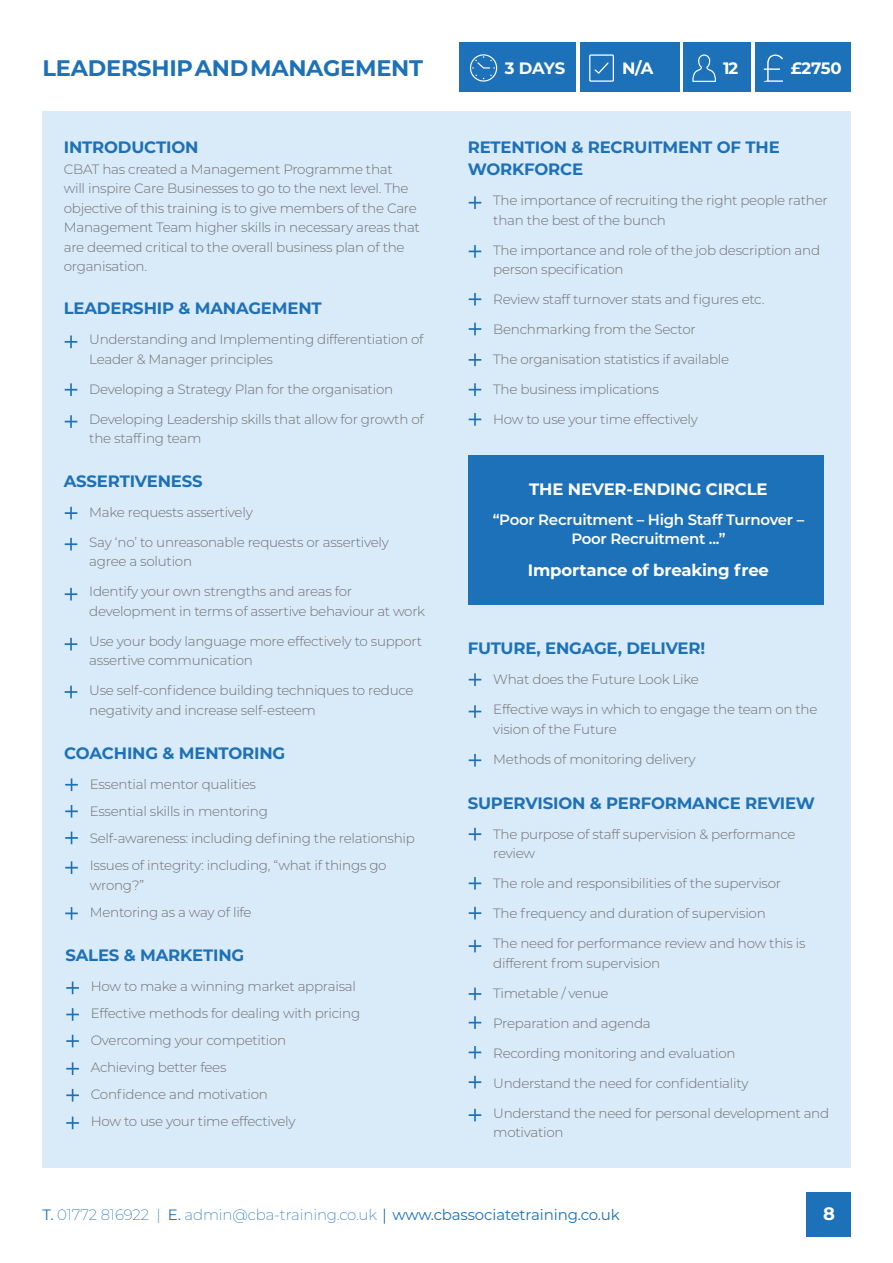
<style>
.page{position:relative;width:893px;height:1263px;background:#fff}
.page>*{position:absolute;margin:0;border:0;box-sizing:border-box;transform-origin:0 0}
.t1{font:700 22.5px "Montserrat";letter-spacing:-.01em;color:#1d71b8}
.t2{font:700 18px "Montserrat";color:#fff}
.t3{font:700 16.5px/22.5px "Montserrat";letter-spacing:-.01em;color:#1d71b8}
.t4{font:700 16.5px "Montserrat";letter-spacing:-.01em;color:#fff}
.t5{font:200 15px "Montserrat";letter-spacing:-.01em;color:#1d71b8}
.t6{font:600 15px/19.5px "Montserrat";letter-spacing:-.02em;color:#fff;text-align:center}
.t7{font:300 13.5px/19.5px "Montserrat";letter-spacing:-.02em;color:#706f6f}
.s1{font-weight:400}
.s2{font-family:"Myriad Pro";font-weight:400}
</style>
<div class="page">
<div style="left:43px;top:111px;width:808px;height:1056px;background:#d9eaf9"></div>
<div style="left:468px;top:455px;width:356px;height:150px;background:#1d71b8"></div>
<div style="left:806px;top:1192px;width:44px;height:44px;background:#1d71b8"></div>
<div style="left:459px;top:43px;width:116px;height:49px;background:#1d71b8"></div>
<svg style="left:470px;top:54px;width:27px;height:28px"></svg>
<div style="left:580px;top:43px;width:99px;height:49px;background:#1d71b8"></div>
<svg style="left:589px;top:54px;width:25px;height:28px"></svg>
<div style="left:755px;top:43px;width:95px;height:49px;background:#1d71b8"></div>
<svg style="left:764px;top:55px;width:19px;height:27px"></svg>
<div style="left:683px;top:43px;width:68px;height:49px;background:#1d71b8"></div>
<svg style="left:692px;top:54px;width:24px;height:28px"></svg>
<svg style="left:65px;top:335px;width:12px;height:13px"></svg>
<svg style="left:66px;top:981px;width:13px;height:13px"></svg>
<svg style="left:469px;top:196px;width:12px;height:13px"></svg>
<svg style="left:469px;top:673px;width:12px;height:13px"></svg>
<svg style="left:469px;top:828px;width:12px;height:12px"></svg>
<svg style="left:469px;top:705px;width:12px;height:13px"></svg>
<svg style="left:469px;top:245px;width:12px;height:13px"></svg>
<svg style="left:469px;top:754px;width:12px;height:12px"></svg>
<svg style="left:469px;top:877px;width:12px;height:13px"></svg>
<svg style="left:469px;top:907px;width:12px;height:12px"></svg>
<svg style="left:469px;top:940px;width:12px;height:12px"></svg>
<svg style="left:469px;top:987px;width:12px;height:13px"></svg>
<svg style="left:469px;top:1016px;width:12px;height:13px"></svg>
<svg style="left:469px;top:1046px;width:12px;height:13px"></svg>
<svg style="left:469px;top:1076px;width:12px;height:12px"></svg>
<svg style="left:469px;top:1109px;width:12px;height:12px"></svg>
<svg style="left:469px;top:293px;width:12px;height:13px"></svg>
<svg style="left:469px;top:323px;width:12px;height:12px"></svg>
<svg style="left:469px;top:353px;width:12px;height:13px"></svg>
<svg style="left:469px;top:383px;width:12px;height:13px"></svg>
<svg style="left:469px;top:413px;width:12px;height:13px"></svg>
<svg style="left:66px;top:1008px;width:13px;height:13px"></svg>
<svg style="left:66px;top:1035px;width:13px;height:12px"></svg>
<svg style="left:66px;top:1062px;width:13px;height:13px"></svg>
<svg style="left:66px;top:1089px;width:13px;height:12px"></svg>
<svg style="left:66px;top:1116px;width:13px;height:13px"></svg>
<svg style="left:65px;top:507px;width:12px;height:12px"></svg>
<svg style="left:65px;top:383px;width:12px;height:13px"></svg>
<svg style="left:65px;top:538px;width:12px;height:12px"></svg>
<svg style="left:65px;top:588px;width:12px;height:12px"></svg>
<svg style="left:65px;top:638px;width:12px;height:12px"></svg>
<svg style="left:65px;top:686px;width:12px;height:12px"></svg>
<svg style="left:65px;top:415px;width:12px;height:13px"></svg>
<svg style="left:65px;top:778px;width:13px;height:13px"></svg>
<svg style="left:65px;top:805px;width:13px;height:13px"></svg>
<svg style="left:65px;top:831px;width:13px;height:13px"></svg>
<svg style="left:65px;top:861px;width:13px;height:13px"></svg>
<svg style="left:65px;top:907px;width:13px;height:13px"></svg>
<h1 class="t1" style="left:43px;top:57px;width:382px">LEADERSHIP AND MANAGEMENT</h1>
<p class="t4" style="left:505px;top:60px;width:62px">3 DAYS</p>
<p class="t4" style="left:622px;top:60px;width:33px">N/A</p>
<p class="t4" style="left:723px;top:60px;width:14px">12</p>
<p class="t4" style="left:791px;top:60px;width:52px">£2750</p>
<p class="t3" style="left:64px;top:136px;width:136px">INTRODUCTION</p>
<p class="t7" style="left:64px;top:159px;width:358px">CBAT has created a Management Programme that<br>will inspire Care Businesses to go to the next level. The objective of this training is to give members of the Care Management Team higher skills in necessary areas that are deemed critical to the overall business plan of the organisation.</p>
<p class="t3" style="left:64px;top:298px;width:259px">LEADERSHIP &amp; MANAGEMENT</p>
<p class="t7" style="left:89px;top:330px;width:336px">Understanding and Implementing differentiation of<br>Leader &amp; Manager principles</p>
<p class="t7" style="left:89px;top:380px;width:305px">Developing a Strategy Plan for the organisation</p>
<p class="t7" style="left:89px;top:410px;width:336px">Developing Leadership skills that allow for growth of the staffing team</p>
<p class="t3" style="left:64px;top:470px;width:140px">ASSERTIVENESS</p>
<p class="t7" style="left:89px;top:502px;width:165px">Make requests assertively</p>
<p class="t7" style="left:89px;top:532px;width:301px">Say ‘no’ to unreasonable requests or assertively agree a solution</p>
<p class="t7" style="left:89px;top:582px;width:337px">Identify your own strengths and areas for development in terms of assertive behaviour at work</p>
<p class="t7" style="left:89px;top:631px;width:334px">Use your body language more effectively to support assertive communication</p>
<p class="t7" style="left:89px;top:681px;width:326px">Use self-confidence building techniques to reduce negativity and increase self-esteem</p>
<p class="t3" style="left:64px;top:743px;width:222px">COACHING &amp; MENTORING</p>
<p class="t7" style="left:90px;top:771px;width:327px;line-height:27px">Essential mentor qualities<br>Essential skills in mentoring<br>Self-awareness: including defining the relationship Issues of integrity: including, “what if things go</p>
<p class="t7" style="left:90px;top:872px;width:163px;line-height:27px">wrong?”<br>Mentoring as a way of life</p>
<p class="t3" style="left:65px;top:945px;width:180px">SALES &amp; MARKETING</p>
<p class="t7" style="left:91px;top:973px;width:271px;line-height:27px">How to make a winning market appraisal<br>Effective methods for dealing with pricing<br>Overcoming your competition<br>Achieving better fees<br>Confidence and motivation<br>How to use your time effectively</p>
<p class="t3" style="left:468px;top:136px;width:313px">RETENTION &amp; RECRUITMENT OF THE<br>WORKFORCE</p>
<p class="t7" style="left:493px;top:191px;width:336px">The importance of recruiting the right people rather than the best of the bunch</p>
<p class="t7" style="left:493px;top:241px;width:328px">The importance and role of the job description and person specification</p>
<p class="t7" style="left:493px;top:290px;width:273px">Review staff turnover stats and figures etc.</p>
<p class="t7" style="left:493px;top:320px;width:204px">Benchmarking from the Sector</p>
<p class="t7" style="left:493px;top:350px;width:237px">The organisation statistics if available</p>
<p class="t7" style="left:493px;top:380px;width:167px">The business implications</p>
<p class="t7" style="left:493px;top:410px;width:206px">How to use your time effectively</p>
<p class="t4" style="left:529px;top:481px;width:240px">THE NEVER-ENDING CIRCLE</p>
<p class="t6" style="left:493px;top:511px;width:313px">“Poor Recruitment – High Staff Turnover –<br>Poor Recruitment ...”</p>
<p class="t4" style="left:528px;top:562px;width:243px">Importance of breaking free</p>
<p class="t3" style="left:468px;top:638px;width:239px">FUTURE, ENGAGE, DELIVER!</p>
<p class="t7" style="left:493px;top:670px;width:207px">What does the Future Look Like</p>
<p class="t7" style="left:493px;top:700px;width:326px">Effective ways in which to engage the team on the vision of the Future</p>
<p class="t7" style="left:493px;top:750px;width:204px">Methods of monitoring delivery</p>
<p class="t3" style="left:468px;top:792px;width:349px">SUPERVISION &amp; PERFORMANCE REVIEW</p>
<p class="t7" style="left:493px;top:825px;width:304px">The purpose of staff supervision &amp; performance review</p>
<p class="t7" style="left:493px;top:874px;width:289px">The role and responsibilities of the supervisor</p>
<p class="t7" style="left:493px;top:904px;width:274px">The frequency and duration of supervision</p>
<p class="t7" style="left:493px;top:934px;width:314px">The need for performance review and how this is different from supervision</p>
<p class="t7" style="left:493px;top:983px;width:117px">Timetable / venue</p>
<p class="t7" style="left:493px;top:1013px;width:159px">Preparation and agenda</p>
<p class="t7" style="left:493px;top:1043px;width:244px">Recording monitoring and evaluation</p>
<p class="t7" style="left:493px;top:1073px;width:257px">Understand the need for confidentiality</p>
<p class="t7" style="left:493px;top:1103px;width:337px">Understand the need for personal development and motivation</p>
<p class="t5" style="left:43px;top:1209px;width:579px"><span class="s1">T.</span> 01772 816922 | <span class="s1">E.</span> admin@cba-training.co.uk <span class="s2">|</span> <span class="s1">www.cbassociatetraining.co.uk</span></p>
<h2 class="t2" style="left:823px;top:1205px;width:13px">8</h2>
</div>
